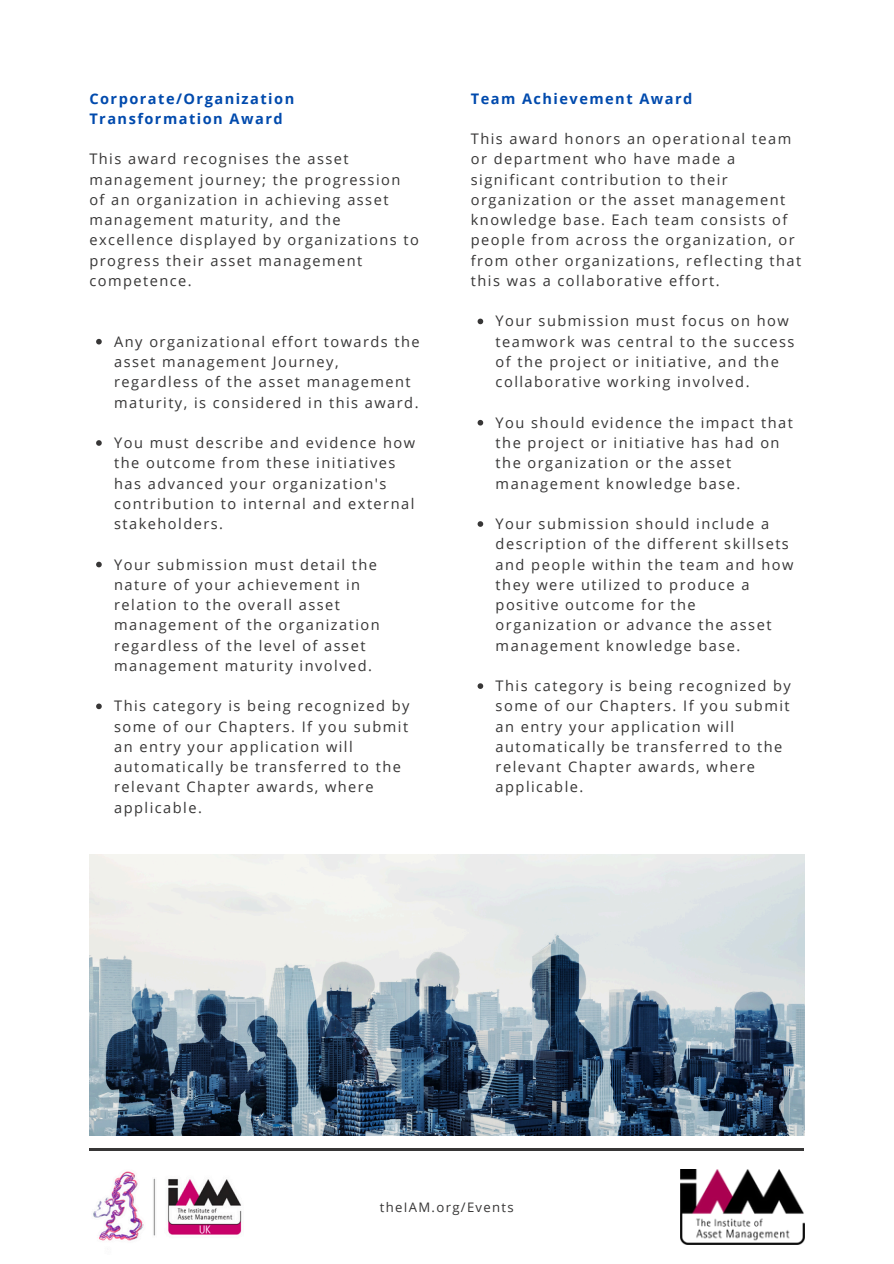
<style>
.page{position:relative;width:894px;height:1264px;background:#fff}
.page>*{position:absolute;margin:0;border:0;box-sizing:border-box;transform-origin:0 0}
.t1{font:14.55px/20.2px "Open Sans";letter-spacing:.1em;color:#373636}
.t2{font:700 14.55px/20.2px "Open Sans";letter-spacing:.1em;color:#004aad}
.t3{font:13.2px "Open Sans";letter-spacing:.1em;color:#373636}
</style>
<div class="page">
<hr style="left:89px;top:1148px;width:715px;height:2px;background:#373636">
<svg style="left:96px;top:339px;width:6px;height:5px"></svg>
<svg style="left:96px;top:440px;width:6px;height:6px"></svg>
<svg style="left:96px;top:561px;width:6px;height:6px"></svg>
<svg style="left:96px;top:703px;width:6px;height:6px"></svg>
<img style="left:680px;top:1169px;width:124px;height:75px">
<img style="left:89px;top:854px;width:715px;height:281px">
<svg style="left:477px;top:318px;width:6px;height:6px"></svg>
<svg style="left:477px;top:420px;width:6px;height:5px"></svg>
<svg style="left:477px;top:521px;width:6px;height:6px"></svg>
<svg style="left:477px;top:683px;width:6px;height:6px"></svg>
<img style="left:93px;top:1171px;width:149px;height:70px">
<p class="t2" style="left:89px;top:88px;width:206px">Corporate/Organization<br>Transformation Award</p>
<p class="t1" style="left:89px;top:149px;width:331px">This award recognises the asset management journey; the progression of an organization in achieving asset management maturity, and the excellence displayed by organizations to progress their asset management competence.</p>
<p class="t1" style="left:114px;top:331px;width:307px">Any organizational effort towards the asset management Journey, regardless of the asset management maturity, is considered in this award.</p>
<p class="t1" style="left:114px;top:432px;width:302px">You must describe and evidence how the outcome from these initiatives has advanced your organization's contribution to internal and external stakeholders.</p>
<p class="t1" style="left:114px;top:554px;width:267px">Your submission must detail the nature of your achievement in relation to the overall asset management of the organization regardless of the level of asset management maturity involved.</p>
<p class="t1" style="left:114px;top:695px;width:297px">This category is being recognized by some of our Chapters. If you submit an entry your application will automatically be transferred to the relevant Chapter awards, where applicable.</p>
<p class="t2" style="left:470px;top:88px;width:223px">Team Achievement Award</p>
<p class="t1" style="left:470px;top:128px;width:332px">This award honors an operational team or department who have made a significant contribution to their organization or the asset management knowledge base. Each team consists of people from across the organization, or from other organizations, reflecting that this was a collaborative effort.</p>
<p class="t1" style="left:495px;top:311px;width:300px">Your submission must focus on how teamwork was central to the success of the project or initiative, and the collaborative working involved.</p>
<p class="t1" style="left:495px;top:412px;width:298px">You should evidence the impact that the project or initiative has had on the organization or the asset management knowledge base.</p>
<p class="t1" style="left:495px;top:513px;width:299px">Your submission should include a description of the different skillsets and people within the team and how they were utilized to produce a positive outcome for the organization or advance the asset management knowledge base.</p>
<p class="t1" style="left:495px;top:675px;width:297px">This category is being recognized by some of our Chapters. If you submit an entry your application will automatically be transferred to the relevant Chapter awards, where applicable.</p>
<h1 class="t3" style="left:379px;top:1197px;width:135px">theIAM.org/Events</h1>
</div>
